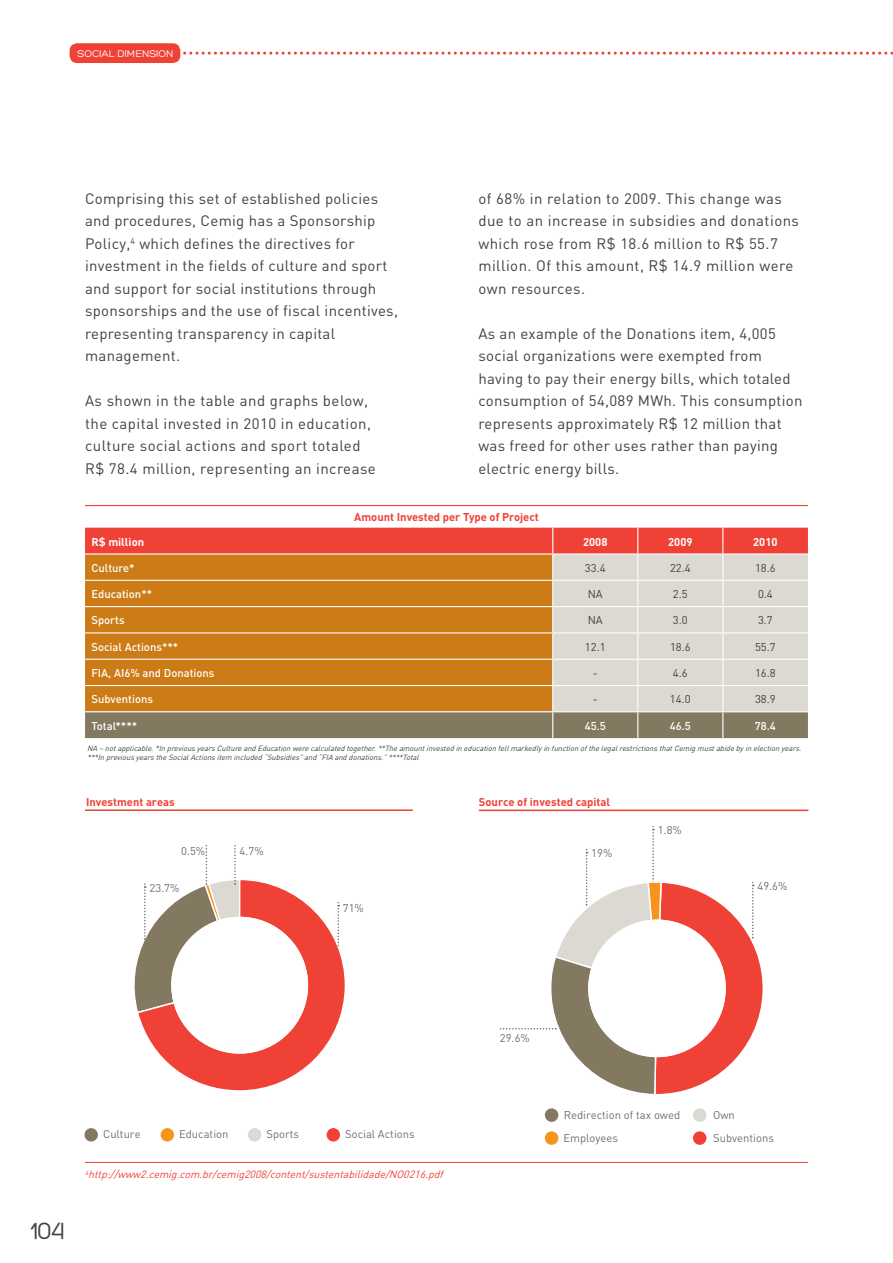
<style>
.page{position:relative;width:893px;height:1263px;background:#fff}
.page>*{position:absolute;margin:0;border:0;box-sizing:border-box;transform-origin:0 0}
.t1{font:25.5px "Hero";color:#414042}
.t2{font:15px/22.5px "DIN";letter-spacing:.02em;color:#414042}
.t3{font:11.25px/23px "DIN";color:#6d6e71}
.t4{font:500 11.25px "DIN";color:#fff}
.t5{font:700 11.25px "DIN";color:#ef4136}
.t6{font:11.25px "DIN";color:#414042}
.t7{font:700 11.25px "DIN";color:#fff}
.t8{font:italic 10.5px "DIN";color:#ef4136}
.t9{font:10.5px "Hero";color:#fff}
.t10{font:italic 7.5px/9px "DIN";color:#414042}
</style>
<div class="page">
<svg style="left:180px;top:52px;width:713px;height:3px"></svg>
<div style="left:70px;top:43px;width:110px;height:20px;background:#ef4136;border-radius:8px"></div>
<hr style="left:85px;top:1162px;width:723px;height:1px;background:#ef4136">
<hr style="left:85px;top:505px;width:468px;height:1px;background:#ef4136">
<hr style="left:553px;top:505px;width:85px;height:1px;background:#ef4136">
<hr style="left:638px;top:505px;width:85px;height:1px;background:#ef4136">
<hr style="left:723px;top:505px;width:85px;height:1px;background:#ef4136">
<svg style="left:85px;top:528px;width:723px;height:210px;background:#cd905b"></svg>
<hr style="left:723px;top:711px;width:85px;height:1px;background:#fff">
<hr style="left:85px;top:809px;width:328px;height:2px;background:#ef4136">
<div style="left:84px;top:1128px;width:14px;height:13px;background:#837960;border-radius:50%"></div>
<div style="left:161px;top:1128px;width:13px;height:13px;background:#f7941e;border-radius:50%"></div>
<div style="left:248px;top:1128px;width:13px;height:13px;background:#dcd8d2;border-radius:50%"></div>
<div style="left:327px;top:1128px;width:13px;height:13px;background:#ef4136;border-radius:50%"></div>
<svg style="left:134px;top:846px;width:211px;height:245px"></svg>
<div style="left:545px;top:1108px;width:13px;height:14px;background:#837960;border-radius:50%"></div>
<div style="left:545px;top:1131px;width:13px;height:14px;background:#f7941e;border-radius:50%"></div>
<div style="left:693px;top:1108px;width:13px;height:14px;background:#dcd8d2;border-radius:50%"></div>
<div style="left:693px;top:1131px;width:13px;height:14px;background:#ef4136;border-radius:50%"></div>
<svg style="left:501px;top:827px;width:262px;height:267px"></svg>
<hr style="left:479px;top:809px;width:329px;height:2px;background:#ef4136">
<p class="t9" style="left:77px;top:48px;width:98px">SOCIAL DIMENSION</p>
<p class="t2" style="left:478px;top:187px;width:322px">of 68% in relation to 2009. This change was due to an increase in subsidies and donations which rose from R$ 18.6 million to R$ 55.7 million. Of this amount, R$ 14.9 million were own resources.</p>
<p class="t2" style="left:478px;top:322px;width:326px">As an example of the Donations item, 4,005 social organizations were exempted from having to pay their energy bills, which totaled consumption of 54,089 MWh. This consumption represents approximately R$ 12 million that was freed for other uses rather than paying electric energy bills.</p>
<p class="t5" style="left:354px;top:510px;width:186px">Amount Invested per Type of Project</p>
<p class="t2" style="left:85px;top:187px;width:314px">Comprising this set of established policies and procedures, Cemig has a Sponsorship Policy,<sup>4</sup> which defines the directives for investment in the fields of culture and sport and support for social institutions through sponsorships and the use of fiscal incentives, representing transparency in capital management.</p>
<p class="t2" style="left:85px;top:389px;width:292px">As shown in the table and graphs below, the capital invested in 2010 in education, culture social actions and sport totaled R$ 78.4 million, representing an increase</p>
<p class="t7" style="left:91px;top:534px;width:54px">R$ million</p>
<p class="t7" style="left:583px;top:534px;width:26px">2008</p>
<p class="t7" style="left:668px;top:534px;width:26px">2009</p>
<p class="t7" style="left:753px;top:534px;width:26px">2010</p>
<p class="t4" style="left:91px;top:560px;width:45px">Culture*</p>
<p class="t6" style="left:585px;top:561px;width:22px">33.4</p>
<p class="t6" style="left:670px;top:561px;width:22px">22.4</p>
<p class="t6" style="left:755px;top:561px;width:22px">18.6</p>
<p class="t4" style="left:91px;top:587px;width:62px">Education**</p>
<p class="t6" style="left:588px;top:587px;width:17px">NA</p>
<p class="t6" style="left:673px;top:587px;width:16px">2.5</p>
<p class="t6" style="left:758px;top:587px;width:16px">0.4</p>
<p class="t4" style="left:91px;top:613px;width:35px">Sports</p>
<p class="t6" style="left:588px;top:613px;width:17px">NA</p>
<p class="t6" style="left:673px;top:613px;width:16px">3.0</p>
<p class="t6" style="left:758px;top:613px;width:16px">3.7</p>
<p class="t4" style="left:91px;top:639px;width:88px">Social Actions***</p>
<p class="t6" style="left:585px;top:640px;width:22px">12.1</p>
<p class="t6" style="left:670px;top:640px;width:22px">18.6</p>
<p class="t6" style="left:755px;top:640px;width:22px">55.7</p>
<p class="t4" style="left:91px;top:666px;width:125px">FIA, AI6% and Donations</p>
<p class="t6" style="left:593px;top:666px;width:6px">-</p>
<p class="t6" style="left:673px;top:666px;width:16px">4.6</p>
<p class="t6" style="left:755px;top:666px;width:22px">16.8</p>
<p class="t4" style="left:91px;top:692px;width:63px">Subventions</p>
<p class="t6" style="left:593px;top:692px;width:6px">-</p>
<p class="t6" style="left:670px;top:692px;width:22px">14.0</p>
<p class="t6" style="left:755px;top:692px;width:22px">38.9</p>
<p class="t4" style="left:91px;top:718px;width:47px">Total****</p>
<p class="t4" style="left:585px;top:718px;width:23px">45.5</p>
<p class="t4" style="left:670px;top:718px;width:23px">46.5</p>
<p class="t4" style="left:755px;top:718px;width:23px">78.4</p>
<p class="t10" style="left:87px;top:744px;width:718px">NA –notapplicable.*InpreviousyearsCultureandEducationwerecalculatedtogether.**TheamountinvestedineducationfellmarkedlyinfunctionofthelegalrestrictionsthatCemigmustabidebyinelectionyears. ***InpreviousyearstheSocialActionsitem included“Subsidies”and“FIA anddonations.”****Total</p>
<p class="t5" style="left:86px;top:794px;width:90px">Investment areas</p>
<p class="t5" style="left:479px;top:794px;width:133px">Source of invested capital</p>
<p class="t3" style="left:181px;top:839px;width:26px">0.5%</p>
<p class="t3" style="left:240px;top:839px;width:26px">4.7%</p>
<p class="t3" style="left:149px;top:876px;width:31px">23.7%</p>
<p class="t3" style="left:343px;top:896px;width:23px">71%</p>
<p class="t3" style="left:591px;top:841px;width:23px">19%</p>
<p class="t3" style="left:658px;top:818px;width:26px">1.8%</p>
<p class="t3" style="left:757px;top:874px;width:32px">49.6%</p>
<h1 class="t1" style="left:30px;top:1218px;width:36px">104</h1>
<p class="t3" style="left:103px;top:1122px;width:39px">Culture</p>
<p class="t3" style="left:179px;top:1122px;width:51px">Education</p>
<p class="t3" style="left:266px;top:1122px;width:34px">Sports</p>
<p class="t3" style="left:345px;top:1122px;width:71px">Social Actions</p>
<p class="t8" style="left:85px;top:1168px;width:363px"><sup>4</sup>http://www2.cemig.com.br/cemig2008/content/sustentabilidade/NO0216.pdf</p>
<p class="t3" style="left:500px;top:1026px;width:32px">29.6%</p>
<p class="t3" style="left:564px;top:1103px;width:118px">Redirection of tax owed</p>
<p class="t3" style="left:563px;top:1126px;width:56px">Employees</p>
<p class="t3" style="left:713px;top:1103px;width:62px">Own<br>Subventions</p>
</div>
